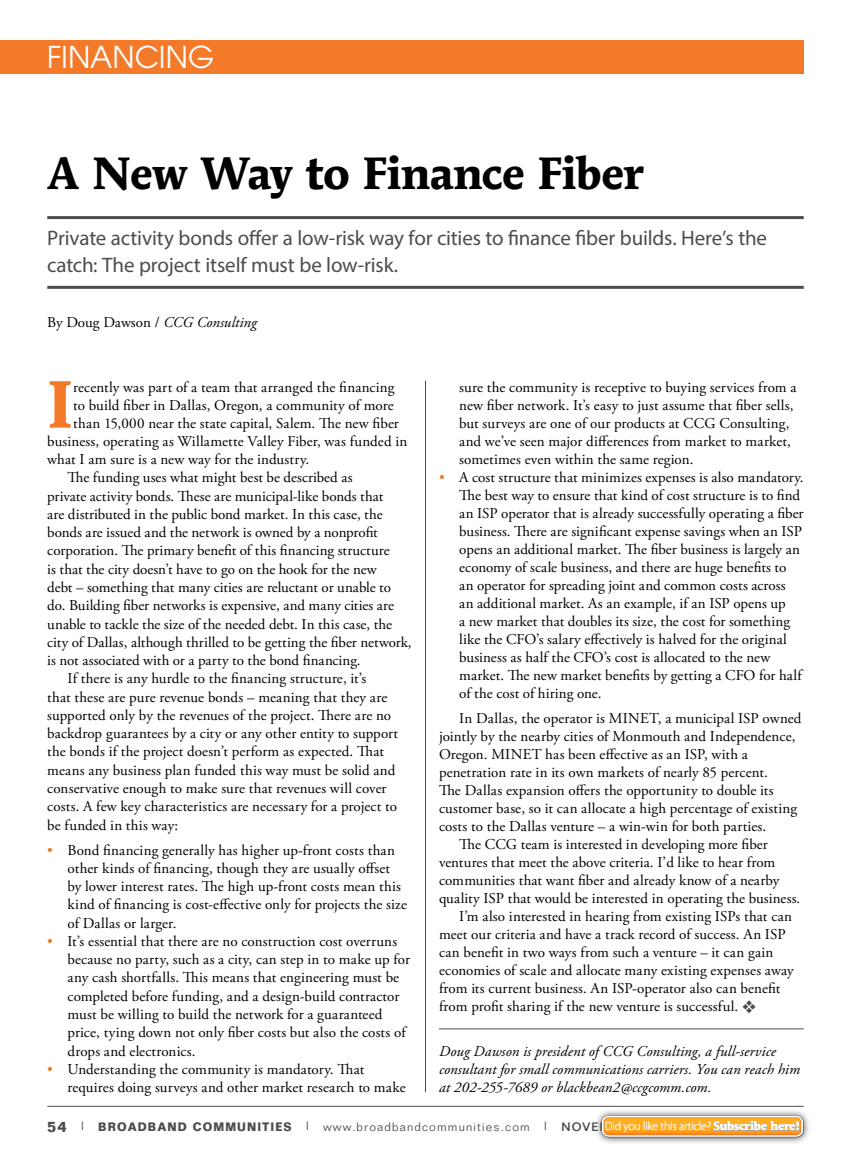
<style>
.page{position:relative;width:851px;height:1161px;background:#fff}
.page>*{position:absolute;margin:0;border:0;box-sizing:border-box;transform-origin:0 0}
.t1{font:700 66.3px "AT Mendoza Roman";color:#f47929}
.t2{font:700 45px "AT Mendoza Roman";letter-spacing:-.02em;color:#000}
.t3{font:30px "Avant Garde";color:#fff}
.t4{font:21px/27px "Myriad Pro";letter-spacing:-.01em;color:#4d4d4f}
.t5{font:15px/18px "Adobe Garamond Pro";letter-spacing:.005em;color:#000}
.t6{font:italic 15px/18px "Adobe Garamond Pro";letter-spacing:.005em;color:#000}
.t7{font:300 12px "Folio";letter-spacing:.1em;color:#4d4d4f}
.t8{font:300 12px "Myriad Pro";letter-spacing:-.02em;color:#fff}
.s1{font-style:italic}
.s2{color:#f47929}
.s3{color:#4d4d4f}
.s4{font-family:"AT Mendoza Roman";font-weight:700}
.s5{font-weight:700;font-size:15px}
.s6{font-weight:500}
.s7{font-weight:700}
</style>
<div class="page">
<div style="left:0;top:40px;width:803px;height:34px;background:#f47929"></div>
<hr style="left:47px;top:1106px;width:756px;height:1px;background:#4d4d4f">
<hr style="left:47px;top:216px;width:756px;height:3px;background:#4d4d4f">
<hr style="left:47px;top:286px;width:756px;height:3px;background:#4d4d4f">
<hr style="left:439px;top:1029px;width:364px;height:1px;background:#4d4d4f">
<hr style="left:425px;top:381px;width:1px;height:711px;background:#4d4d4f">
<div style="left:594px;top:1108px;width:217px;height:37px;background:#000;opacity:.75"></div>
<svg style="left:602px;top:1116px;width:201px;height:21px"></svg>
<svg style="left:603px;top:1117px;width:198px;height:18px;background:#f2a335"></svg>
<h3 class="t3" style="left:47px;top:39px;width:168px">FINANCING</h3>
<h2 class="t2" style="left:47px;top:145px;width:598px">A New Way to Finance Fiber</h2>
<h3 class="t4" style="left:47px;top:224px;width:721px">Private activity bonds offer a low-risk way for cities to finance fiber builds. Here’s the catch: The project itself must be low-risk.</h3>
<p class="t5" style="left:47px;top:313px;width:211px">By Doug Dawson / <span class="s1">CCG Consulting</span></p>
<h1 class="t1" style="left:47px;top:363px;width:27px">I</h1>
<p class="t5" style="left:73px;top:378px;width:323px">recently was part of a team that arranged the financing</p>
<p class="t5" style="left:459px;top:378px;width:339px">sure the community is receptive to buying services from a new fiber network. It’s easy to just assume that fiber sells, but surveys are one of our products at CCG Consulting, and we’ve seen major differences from market to market, sometimes even within the same region.</p>
<p class="t5" style="left:459px;top:468px;width:346px;text-indent:-20px"><span class="s2">•</span> A cost structure that minimizes expenses is also mandatory.<br>The best way to ensure that kind of cost structure is to find an ISP operator that is already successfully operating a fiber business. There are significant expense savings when an ISP opens an additional market. The fiber business is largely an economy of scale business, and there are huge benefits to an operator for spreading joint and common costs across<br>an additional market. As an example, if an ISP opens up<br>a new market that doubles its size, the cost for something like the CFO’s salary effectively is halved for the original business as half the CFO’s cost is allocated to the new market. The new market benefits by getting a CFO for half of the cost of hiring one.</p>
<p class="t5" style="left:459px;top:709px;width:344px">In Dallas, the operator is MINET, a municipal ISP owned</p>
<p class="t5" style="left:439px;top:727px;width:358px">jointly by the nearby cities of Monmouth and Independence,</p>
<p class="t5" style="left:439px;top:745px;width:310px">Oregon. MINET has been effective as an ISP, with a</p>
<p class="t5" style="left:439px;top:763px;width:330px">penetration rate in its own markets of nearly 85 percent.</p>
<p class="t5" style="left:439px;top:781px;width:336px">The Dallas expansion offers the opportunity to double its</p>
<p class="t5" style="left:439px;top:799px;width:360px">customer base, so it can allocate a high percentage of existing</p>
<p class="t5" style="left:439px;top:817px;width:329px">costs to the Dallas venture – a win-win for both parties.</p>
<p class="t5" style="left:459px;top:835px;width:310px">The CCG team is interested in developing more fiber</p>
<p class="t5" style="left:439px;top:854px;width:338px">ventures that meet the above criteria. I’d like to hear from</p>
<p class="t5" style="left:439px;top:872px;width:342px">communities that want fiber and already know of a nearby</p>
<p class="t5" style="left:439px;top:890px;width:363px">quality ISP that would be interested in operating the business.</p>
<p class="t5" style="left:459px;top:908px;width:334px">I’m also interested in hearing from existing ISPs that can</p>
<p class="t5" style="left:439px;top:926px;width:348px">meet our criteria and have a track record of success. An ISP</p>
<p class="t5" style="left:439px;top:944px;width:336px">can benefit in two ways from such a venture – it can gain</p>
<p class="t5" style="left:439px;top:962px;width:356px">economies of scale and allocate many existing expenses away</p>
<p class="t5" style="left:439px;top:980px;width:343px">from its current business. An ISP-operator also can benefit</p>
<p class="t5" style="left:439px;top:998px;width:318px">from profit sharing if the new venture is successful. <span class="s3">❖</span></p>
<p class="t6" style="left:439px;top:1043px;width:362px">Doug Dawson is president of CCG Consulting, a full-service consultant for small communications carriers. You can reach him at 202-255-7689 or blackbean2@ccgcomm.com.</p>
<p class="t8" style="left:605px;top:1119px;width:197px">Did you like this article? <span class="s4">Subscribe here!</span></p>
<p class="t5" style="left:73px;top:396px;width:322px">to build fiber in Dallas, Oregon, a community of more</p>
<p class="t5" style="left:73px;top:414px;width:327px">than 15,000 near the state capital, Salem. The new fiber</p>
<p class="t5" style="left:47px;top:433px;width:361px">business, operating as Willamette Valley Fiber, was funded in</p>
<p class="t5" style="left:47px;top:451px;width:263px">what I am sure is a new way for the industry.</p>
<p class="t5" style="left:67px;top:469px;width:286px">The funding uses what might best be described as</p>
<p class="t5" style="left:47px;top:487px;width:338px">private activity bonds. These are municipal-like bonds that</p>
<p class="t5" style="left:47px;top:506px;width:337px">are distributed in the public bond market. In this case, the</p>
<p class="t5" style="left:47px;top:524px;width:332px">bonds are issued and the network is owned by a nonprofit</p>
<p class="t5" style="left:47px;top:542px;width:344px">corporation. The primary benefit of this financing structure</p>
<p class="t5" style="left:47px;top:561px;width:331px">is that the city doesn’t have to go on the hook for the new</p>
<p class="t5" style="left:47px;top:579px;width:345px">debt – something that many cities are reluctant or unable to</p>
<p class="t5" style="left:47px;top:597px;width:348px">do. Building fiber networks is expensive, and many cities are</p>
<p class="t5" style="left:47px;top:615px;width:346px">unable to tackle the size of the needed debt. In this case, the</p>
<p class="t5" style="left:47px;top:634px;width:366px">city of Dallas, although thrilled to be getting the fiber network,</p>
<p class="t5" style="left:47px;top:652px;width:315px">is not associated with or a party to the bond financing.</p>
<p class="t5" style="left:67px;top:670px;width:300px">If there is any hurdle to the financing structure, it’s</p>
<p class="t5" style="left:47px;top:688px;width:341px">that these are pure revenue bonds – meaning that they are</p>
<p class="t5" style="left:47px;top:707px;width:345px">supported only by the revenues of the project. There are no</p>
<p class="t5" style="left:47px;top:725px;width:352px">backdrop guarantees by a city or any other entity to support</p>
<p class="t5" style="left:47px;top:743px;width:338px">the bonds if the project doesn’t perform as expected. That</p>
<p class="t5" style="left:47px;top:762px;width:349px">means any business plan funded this way must be solid and</p>
<p class="t5" style="left:47px;top:780px;width:341px">conservative enough to make sure that revenues will cover</p>
<p class="t5" style="left:47px;top:798px;width:351px">costs. A few key characteristics are necessary for a project to</p>
<p class="t5" style="left:47px;top:816px;width:132px">be funded in this way:</p>
<p class="t5" style="left:67px;top:841px;width:341px;text-indent:-20px"><span class="s2">•</span> Bond financing generally has higher up-front costs than other kinds of financing, though they are usually offset by lower interest rates. The high up-front costs mean this kind of financing is cost-effective only for projects the size of Dallas or larger.</p>
<p class="t5" style="left:67px;top:933px;width:344px;text-indent:-20px"><span class="s2">•</span> It’s essential that there are no construction cost overruns because no party, such as a city, can step in to make up for any cash shortfalls. This means that engineering must be completed before funding, and a design-build contractor must be willing to build the network for a guaranteed price, tying down not only fiber costs but also the costs of drops and electronics.</p>
<p class="t5" style="left:67px;top:1060px;width:340px;text-indent:-20px"><span class="s2">•</span> Understanding the community is mandatory. That requires doing surveys and other market research to make</p>
<p class="t7" style="left:47px;top:1120px;width:708px"><span class="s5">54</span> <span class="s6">|</span> <span class="s7">BROADBAND COMMUNITIES</span> <span class="s6">|</span> www.broadbandcommunities.com <span class="s6">| NOVEMBER/DECEMBER 2018</span></p>
</div>
